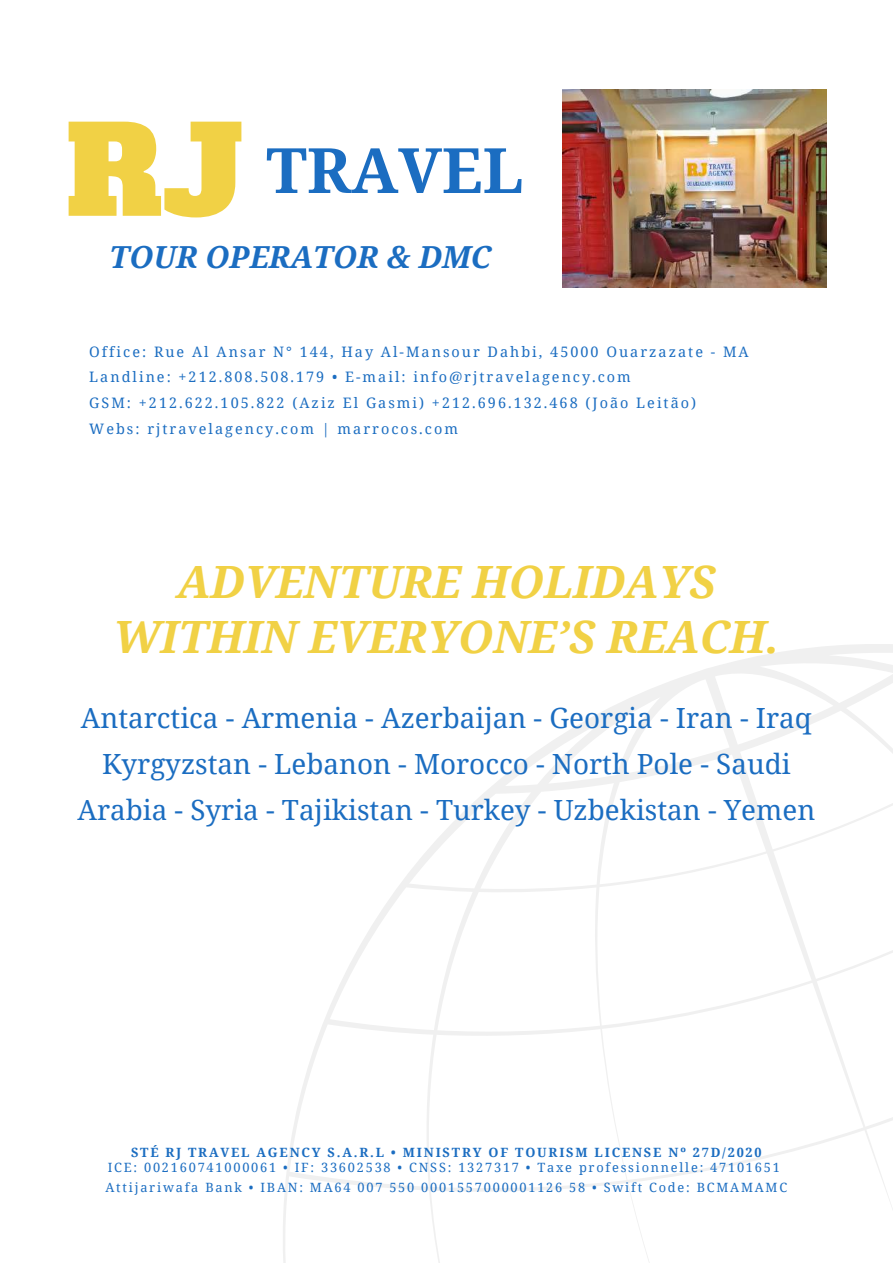
<style>
.page{position:relative;width:893px;height:1264px;background:#fff}
.page>*{position:absolute;margin:0;border:0;box-sizing:border-box;transform-origin:0 0}
.t1{font:700 62.55px "Noto Serif";color:#1b6dc1}
.t2{font:italic 700 44.55px/54.9px "Noto Serif";color:#f1d145;text-align:center}
.t3{font:italic 700 30.3px "Noto Serif";color:#1b6dc1}
.t4{font:27.75px/46px "Noto Serif";color:#1b6dc1;text-align:center}
.t5{font:14.4px/25.7px "Noto Serif";letter-spacing:.14em;color:#1b6dc1}
.t6{font:12.75px/20.2px "Noto Serif";letter-spacing:.14em;color:#1b6dc1}
.t7{font:700 12.75px "Noto Serif";letter-spacing:.14em;color:#1b6dc1}
.s1{font-family:"Alfa Slab One";font-weight:400;font-size:120.9px;color:#f1d145}
</style>
<div class="page">
<img style="left:562px;top:89px;width:264px;height:198px">
<svg style="left:283px;top:644px;width:609px;height:618px"></svg>
<h1 class="t1" style="left:66px;top:126px;width:459px"><span class="s1">RJ</span> TRAVEL</h1>
<h3 class="t3" style="left:109px;top:236px;width:383px">TOUR OPERATOR &amp; DMC</h3>
<p class="t5" style="left:89px;top:338px;width:661px">Office: Rue Al Ansar N° 144, Hay Al-Mansour Dahbi, 45000 Ouarzazate - MA Landline: +212.808.508.179 • E-mail: info@rjtravelagency.com<br>GSM: +212.622.105.822 (Aziz El Gasmi) +212.696.132.468 (João Leitão)<br>Webs: rjtravelagency.com | marrocos.com</p>
<h2 class="t2" style="left:113px;top:553px;width:667px">ADVENTURE HOLIDAYS<br>WITHIN EVERYONE’S REACH.</h2>
<h3 class="t4" style="left:77px;top:694px;width:739px">Antarctica - Armenia - Azerbaijan - Georgia - Iran - Iraq<br>Kyrgyzstan - Lebanon - Morocco - North Pole - Saudi<br>Arabia - Syria - Tajikistan - Turkey - Uzbekistan - Yemen</h3>
<p class="t7" style="left:131px;top:1143px;width:632px">STÉ RJ TRAVEL AGENCY S.A.R.L • MINISTRY OF TOURISM LICENSE Nº 27D/2020</p>
<p class="t6" style="left:105px;top:1156px;width:683px">ICE: 002160741000061 • IF: 33602538 • CNSS: 1327317 • Taxe professionnelle: 47101651<br>Attijariwafa Bank • IBAN: MA64 007 550 0001557000001126 58 • Swift Code: BCMAMAMC</p>
</div>
